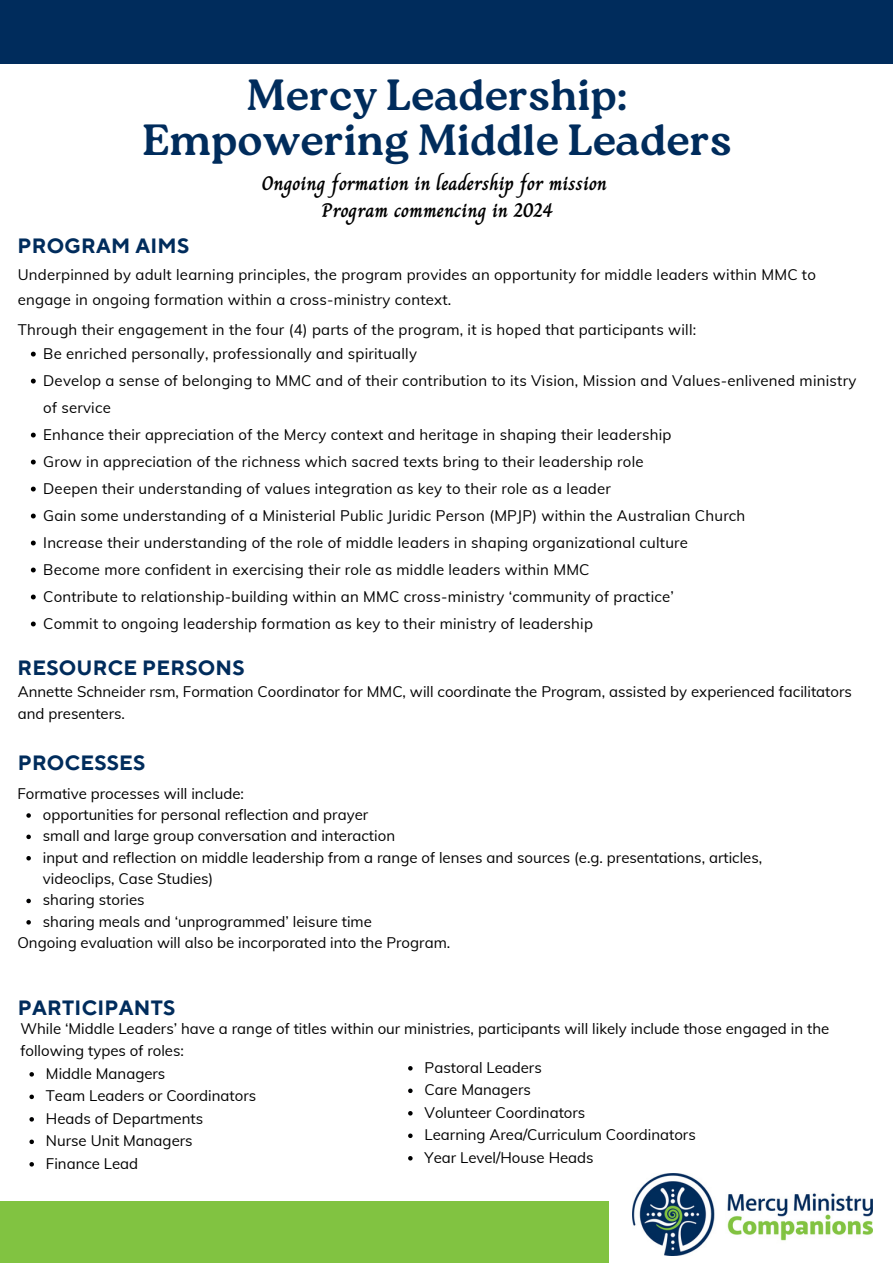
<style>
.page{position:relative;width:893px;height:1264px;background:#fff}
.page>*{position:absolute;margin:0;border:0;box-sizing:border-box;transform-origin:0 0}
.t1{font:700 43.65px/44.4px "Roca Two";color:#002c5c;text-align:center}
.t2{font:700 20.55px "TT Norms Pro";letter-spacing:.015em;color:#002c5c}
.t3{font:700 19.65px "Charm";color:#000}
.t4{font:15px/27px "Muli";letter-spacing:.015em;color:#000}
.t5{font:15px/21.3px "Muli";color:#000001}
</style>
<div class="page">
<div style="left:0;top:1200px;width:608px;height:62px;background:#81c341"></div>
<div style="left:0;top:0;width:892px;height:63px;background:#002c5c"></div>
<img style="left:632px;top:1173px;width:240px;height:82px">
<svg style="left:31px;top:351px;width:5px;height:5px"></svg>
<svg style="left:31px;top:378px;width:5px;height:5px"></svg>
<svg style="left:31px;top:432px;width:5px;height:5px"></svg>
<svg style="left:31px;top:459px;width:5px;height:5px"></svg>
<svg style="left:31px;top:486px;width:5px;height:5px"></svg>
<svg style="left:31px;top:513px;width:5px;height:5px"></svg>
<svg style="left:31px;top:540px;width:5px;height:5px"></svg>
<svg style="left:31px;top:567px;width:5px;height:5px"></svg>
<svg style="left:31px;top:594px;width:5px;height:5px"></svg>
<svg style="left:31px;top:621px;width:5px;height:5px"></svg>
<svg style="left:26px;top:813px;width:5px;height:4px"></svg>
<svg style="left:26px;top:834px;width:5px;height:5px"></svg>
<svg style="left:26px;top:856px;width:5px;height:4px"></svg>
<svg style="left:26px;top:898px;width:5px;height:5px"></svg>
<svg style="left:26px;top:920px;width:5px;height:4px"></svg>
<svg style="left:29px;top:1072px;width:5px;height:4px"></svg>
<svg style="left:29px;top:1094px;width:5px;height:5px"></svg>
<svg style="left:29px;top:1117px;width:5px;height:4px"></svg>
<svg style="left:29px;top:1139px;width:5px;height:5px"></svg>
<svg style="left:29px;top:1162px;width:5px;height:4px"></svg>
<svg style="left:408px;top:1066px;width:4px;height:4px"></svg>
<svg style="left:408px;top:1088px;width:4px;height:5px"></svg>
<svg style="left:408px;top:1111px;width:4px;height:4px"></svg>
<svg style="left:408px;top:1133px;width:4px;height:4px"></svg>
<svg style="left:408px;top:1156px;width:4px;height:4px"></svg>
<p class="t1" style="left:142px;top:73px;width:590px">Mercy Leadership:<br>Empowering Middle Leaders</p>
<p class="t3" style="left:261px;top:168px;width:347px">Ongoing formation in leadership for mission</p>
<p class="t3" style="left:321px;top:195px;width:232px">Program commencing in 2024</p>
<p class="t2" style="left:17px;top:234px;width:173px">PROGRAM AIMS</p>
<p class="t4" style="left:18px;top:262px;width:799px;line-height:24.8px">Underpinned by adult learning principles, the program provides an opportunity for middle leaders within MMC to engage in ongoing formation within a cross-ministry context.</p>
<p class="t4" style="left:18px;top:315px;width:680px">Through their engagement in the four (4) parts of the program, it is hoped that participants will:</p>
<p class="t4" style="left:43px;top:339px;width:375px">Be enriched personally, professionally and spiritually</p>
<p class="t4" style="left:43px;top:366px;width:814px">Develop a sense of belonging to MMC and of their contribution to its Vision, Mission and Values-enlivened ministry of service</p>
<p class="t4" style="left:43px;top:420px;width:629px">Enhance their appreciation of the Mercy context and heritage in shaping their leadership</p>
<p class="t4" style="left:43px;top:447px;width:602px">Grow in appreciation of the richness which sacred texts bring to their leadership role</p>
<p class="t4" style="left:43px;top:474px;width:569px">Deepen their understanding of values integration as key to their role as a leader</p>
<p class="t4" style="left:43px;top:501px;width:703px">Gain some understanding of a Ministerial Public Juridic Person (MPJP) within the Australian Church</p>
<p class="t4" style="left:43px;top:528px;width:646px">Increase their understanding of the role of middle leaders in shaping organizational culture</p>
<p class="t4" style="left:43px;top:555px;width:547px">Become more confident in exercising their role as middle leaders within MMC</p>
<p class="t4" style="left:43px;top:582px;width:632px">Contribute to relationship-building within an MMC cross-ministry ‘community of practice’</p>
<p class="t4" style="left:43px;top:609px;width:551px">Commit to ongoing leadership formation as key to their ministry of leadership</p>
<p class="t2" style="left:17px;top:655px;width:228px">RESOURCE PERSONS</p>
<p class="t5" style="left:18px;top:681px;width:835px">Annette Schneider rsm, Formation Coordinator for MMC, will coordinate the Program, assisted by experienced facilitators and presenters.</p>
<p class="t2" style="left:18px;top:750px;width:129px">PROCESSES</p>
<p class="t5" style="left:17px;top:782px;width:228px">Formative processes will include:</p>
<p class="t5" style="left:43px;top:803px;width:327px">opportunities for personal reflection and prayer</p>
<p class="t5" style="left:43px;top:825px;width:354px">small and large group conversation and interaction</p>
<p class="t5" style="left:43px;top:846px;width:721px">input and reflection on middle leadership from a range of lenses and sources (e.g. presentations, articles, videoclips, Case Studies)</p>
<p class="t5" style="left:43px;top:889px;width:103px">sharing stories</p>
<p class="t5" style="left:43px;top:910px;width:330px">sharing meals and ‘unprogrammed’ leisure time</p>
<p class="t5" style="left:17px;top:931px;width:434px">Ongoing evaluation will also be incorporated into the Program.</p>
<p class="t2" style="left:18px;top:995px;width:159px">PARTICIPANTS</p>
<p class="t5" style="left:20px;top:1016px;width:810px;line-height:22.5px">While ‘Middle Leaders’ have a range of titles within our ministries, participants will likely include those engaged in the following types of roles:</p>
<p class="t5" style="left:424px;top:1056px;width:119px">Pastoral Leaders</p>
<p class="t5" style="left:424px;top:1078px;width:108px">Care Managers</p>
<p class="t5" style="left:424px;top:1101px;width:162px">Volunteer Coordinators</p>
<p class="t5" style="left:424px;top:1123px;width:273px">Learning Area/Curriculum Coordinators</p>
<p class="t5" style="left:424px;top:1146px;width:171px">Year Level/House Heads</p>
<p class="t5" style="left:46px;top:1062px;width:121px">Middle Managers</p>
<p class="t5" style="left:46px;top:1085px;width:212px">Team Leaders or Coordinators</p>
<p class="t5" style="left:46px;top:1107px;width:159px">Heads of Departments</p>
<p class="t5" style="left:46px;top:1129px;width:148px">Nurse Unit Managers</p>
<p class="t5" style="left:46px;top:1152px;width:94px">Finance Lead</p>
</div>
